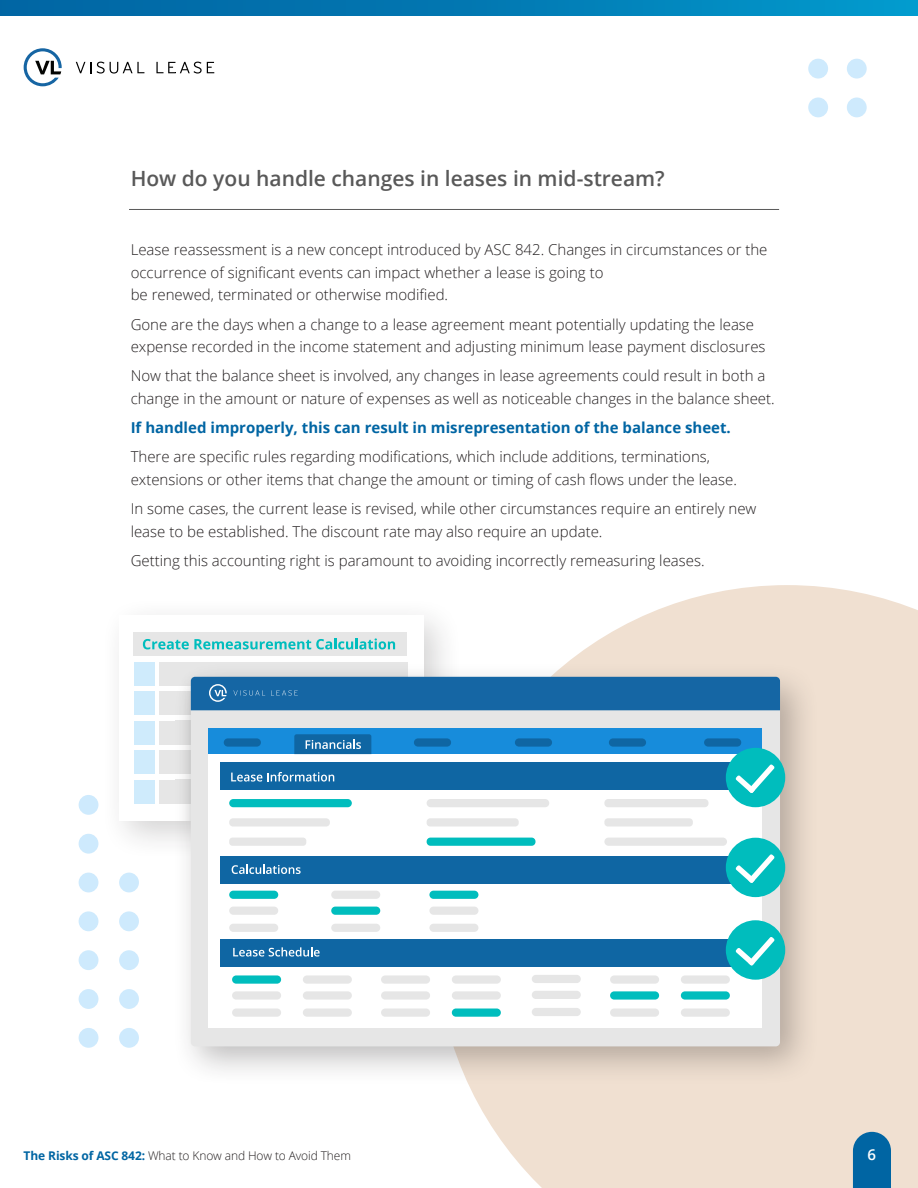
<style>
.page{position:relative;width:918px;height:1188px;background:#fff}
.page>*{position:absolute;margin:0;border:0;box-sizing:border-box;transform-origin:0 0}
.t1{font:600 21px "Open Sans";color:#595959}
.t2{font:300 15px/22.5px "Open Sans";color:#231f20}
.t3{font:700 15px "Open Sans";color:#0065a3}
.t4{font:600 15px "Open Sans";color:#fff}
.t5{font:300 12px "Open Sans";letter-spacing:-.01em;color:#231f20}
.s1{font-weight:700;color:#0065a3}
</style>
<div class="page">
<svg style="left:76px;top:62px;width:15px;height:11px"></svg>
<svg style="left:97px;top:62px;width:47px;height:12px"></svg>
<svg style="left:156px;top:62px;width:58px;height:12px"></svg>
<svg style="left:24px;top:48px;width:38px;height:38px"></svg>
<svg style="left:469px;top:585px;width:449px;height:603px;background:#f2e4d7"></svg>
<svg style="left:853px;top:1132px;width:38px;height:56px;background:#106da6"></svg>
<svg style="left:0;top:0;width:918px;height:15px;background:#017bb4"></svg>
<div style="left:100px;top:596px;width:363px;height:265px;background:#231f20;opacity:.2"></div>
<div style="left:119px;top:615px;width:304px;height:206px;background:#fff"></div>
<div style="left:133px;top:632px;width:274px;height:24px;background:#e6e6e6"></div>
<div style="left:159px;top:662px;width:248px;height:23px;background:#e6e6e6"></div>
<div style="left:159px;top:691px;width:248px;height:24px;background:#e6e6e6"></div>
<div style="left:159px;top:721px;width:248px;height:23px;background:#e6e6e6"></div>
<div style="left:159px;top:750px;width:248px;height:24px;background:#e6e6e6"></div>
<div style="left:159px;top:780px;width:248px;height:23px;background:#e6e6e6"></div>
<div style="left:134px;top:662px;width:21px;height:23px;background:#cfebfc"></div>
<div style="left:134px;top:691px;width:21px;height:24px;background:#cfebfc"></div>
<div style="left:134px;top:721px;width:21px;height:23px;background:#cfebfc"></div>
<div style="left:134px;top:750px;width:21px;height:24px;background:#cfebfc"></div>
<div style="left:134px;top:780px;width:21px;height:23px;background:#cfebfc"></div>
<svg style="left:143px;top:638px;width:252px;height:11px"></svg>
<div style="left:172px;top:661px;width:648px;height:425px;background:#231f20;opacity:.3"></div>
<div style="left:191px;top:680px;width:589px;height:366px;background:#e6e6e6;border-radius:4px"></div>
<div style="left:209px;top:728px;width:553px;height:300px;background:#fff"></div>
<div style="left:209px;top:728px;width:553px;height:26px;background:#178cdb"></div>
<div style="left:224px;top:738px;width:37px;height:9px;background:#0f66a3;border-radius:4px"></div>
<div style="left:414px;top:738px;width:37px;height:9px;background:#0f66a3;border-radius:4px"></div>
<div style="left:515px;top:738px;width:37px;height:9px;background:#0f66a3;border-radius:4px"></div>
<div style="left:609px;top:738px;width:37px;height:9px;background:#0f66a3;border-radius:4px"></div>
<div style="left:704px;top:738px;width:37px;height:9px;background:#0f66a3;border-radius:4px"></div>
<div style="left:229px;top:799px;width:123px;height:8px;background:#00bdbd;border-radius:4px"></div>
<div style="left:229px;top:818px;width:101px;height:9px;background:#e6e6e6;border-radius:4px"></div>
<div style="left:229px;top:891px;width:49px;height:8px;background:#00bdbd;border-radius:4px"></div>
<div style="left:229px;top:907px;width:49px;height:8px;background:#e6e6e6;border-radius:4px"></div>
<div style="left:229px;top:924px;width:49px;height:8px;background:#e6e6e6;border-radius:4px"></div>
<div style="left:331px;top:891px;width:49px;height:8px;background:#e6e6e6;border-radius:4px"></div>
<div style="left:331px;top:907px;width:49px;height:8px;background:#00bdbd;border-radius:4px"></div>
<div style="left:331px;top:924px;width:49px;height:8px;background:#e6e6e6;border-radius:4px"></div>
<div style="left:429px;top:891px;width:49px;height:8px;background:#00bdbd;border-radius:4px"></div>
<div style="left:429px;top:907px;width:49px;height:8px;background:#e6e6e6;border-radius:4px"></div>
<div style="left:429px;top:924px;width:49px;height:8px;background:#e6e6e6;border-radius:4px"></div>
<div style="left:229px;top:838px;width:77px;height:8px;background:#e6e6e6;border-radius:3px"></div>
<div style="left:427px;top:799px;width:122px;height:8px;background:#e6e6e6;border-radius:4px"></div>
<div style="left:427px;top:818px;width:92px;height:9px;background:#e6e6e6;border-radius:4px"></div>
<div style="left:427px;top:838px;width:109px;height:8px;background:#00bdbd;border-radius:4px"></div>
<div style="left:604px;top:799px;width:105px;height:8px;background:#e6e6e6;border-radius:4px"></div>
<div style="left:604px;top:818px;width:89px;height:9px;background:#e6e6e6;border-radius:3px"></div>
<div style="left:604px;top:838px;width:123px;height:8px;background:#e6e6e6;border-radius:4px"></div>
<svg style="left:294px;top:734px;width:77px;height:20px;background:#2a78ae"></svg>
<div style="left:221px;top:939px;width:527px;height:27px;background:#0f66a3"></div>
<div style="left:221px;top:856px;width:527px;height:27px;background:#0f66a3"></div>
<svg style="left:233px;top:947px;width:87px;height:10px"></svg>
<div style="left:221px;top:763px;width:527px;height:27px;background:#0f66a3"></div>
<svg style="left:232px;top:865px;width:69px;height:9px"></svg>
<div style="left:232px;top:975px;width:49px;height:9px;background:#00bdbd;border-radius:4px"></div>
<div style="left:232px;top:991px;width:49px;height:9px;background:#e6e6e6;border-radius:4px"></div>
<div style="left:232px;top:1009px;width:49px;height:8px;background:#e6e6e6;border-radius:4px"></div>
<div style="left:303px;top:975px;width:49px;height:9px;background:#e6e6e6;border-radius:4px"></div>
<div style="left:303px;top:991px;width:49px;height:9px;background:#e6e6e6;border-radius:4px"></div>
<div style="left:303px;top:1009px;width:49px;height:8px;background:#e6e6e6;border-radius:4px"></div>
<div style="left:381px;top:975px;width:49px;height:9px;background:#e6e6e6;border-radius:4px"></div>
<div style="left:381px;top:991px;width:49px;height:9px;background:#e6e6e6;border-radius:4px"></div>
<div style="left:381px;top:1009px;width:49px;height:8px;background:#e6e6e6;border-radius:4px"></div>
<div style="left:452px;top:975px;width:49px;height:9px;background:#e6e6e6;border-radius:4px"></div>
<div style="left:452px;top:991px;width:49px;height:9px;background:#e6e6e6;border-radius:4px"></div>
<div style="left:452px;top:1009px;width:49px;height:8px;background:#00bdbd;border-radius:4px"></div>
<div style="left:610px;top:975px;width:49px;height:9px;background:#e6e6e6;border-radius:4px"></div>
<div style="left:610px;top:991px;width:49px;height:9px;background:#00bdbd;border-radius:4px"></div>
<div style="left:610px;top:1009px;width:49px;height:8px;background:#e6e6e6;border-radius:4px"></div>
<div style="left:681px;top:975px;width:49px;height:9px;background:#e6e6e6;border-radius:4px"></div>
<div style="left:681px;top:991px;width:49px;height:9px;background:#00bdbd;border-radius:4px"></div>
<div style="left:681px;top:1009px;width:49px;height:8px;background:#e6e6e6;border-radius:4px"></div>
<div style="left:532px;top:975px;width:49px;height:8px;background:#e6e6e6;border-radius:4px"></div>
<div style="left:532px;top:991px;width:49px;height:8px;background:#e6e6e6;border-radius:4px"></div>
<div style="left:532px;top:1008px;width:49px;height:8px;background:#e6e6e6;border-radius:4px"></div>
<svg style="left:231px;top:772px;width:103px;height:10px"></svg>
<div style="left:726px;top:748px;width:59px;height:59px;background:#00bdbd;border-radius:50%"></div>
<svg style="left:736px;top:764px;width:39px;height:29px"></svg>
<div style="left:726px;top:838px;width:59px;height:59px;background:#00bdbd;border-radius:50%"></div>
<svg style="left:736px;top:854px;width:39px;height:29px"></svg>
<div style="left:726px;top:920px;width:59px;height:60px;background:#00bdbd;border-radius:50%"></div>
<svg style="left:736px;top:937px;width:39px;height:29px"></svg>
<div style="left:191px;top:677px;width:589px;height:33px;background:#1566a4"></div>
<div style="left:79px;top:795px;width:19px;height:20px;background:#ceeafd;border-radius:50%"></div>
<div style="left:79px;top:834px;width:19px;height:20px;background:#ceeafd;border-radius:50%"></div>
<div style="left:79px;top:873px;width:19px;height:19px;background:#ceeafd;border-radius:50%"></div>
<div style="left:79px;top:911px;width:19px;height:20px;background:#ceeafd;border-radius:50%"></div>
<div style="left:79px;top:950px;width:19px;height:20px;background:#ceeafd;border-radius:50%"></div>
<div style="left:79px;top:989px;width:19px;height:20px;background:#ceeafd;border-radius:50%"></div>
<div style="left:79px;top:1028px;width:19px;height:20px;background:#ceeafd;border-radius:50%"></div>
<div style="left:119px;top:873px;width:20px;height:19px;background:#ceeafd;border-radius:50%"></div>
<div style="left:119px;top:911px;width:20px;height:20px;background:#ceeafd;border-radius:50%"></div>
<div style="left:119px;top:950px;width:20px;height:20px;background:#ceeafd;border-radius:50%"></div>
<div style="left:119px;top:989px;width:20px;height:20px;background:#ceeafd;border-radius:50%"></div>
<div style="left:119px;top:1028px;width:20px;height:20px;background:#ceeafd;border-radius:50%"></div>
<div style="left:808px;top:59px;width:20px;height:20px;background:#ceeafd;border-radius:50%"></div>
<div style="left:808px;top:98px;width:20px;height:19px;background:#ceeafd;border-radius:50%"></div>
<div style="left:847px;top:59px;width:20px;height:20px;background:#ceeafd;border-radius:50%"></div>
<div style="left:847px;top:98px;width:20px;height:19px;background:#ceeafd;border-radius:50%"></div>
<hr style="left:129px;top:209px;width:650px;height:1px;background:#595959">
<p class="t1" style="left:131px;top:164px;width:536px">How do you handle changes in leases in mid-stream?</p>
<p class="t2" style="left:131px;top:238px;width:638px">Lease reassessment is a new concept introduced by ASC 842. Changes in circumstances or the occurrence of significant events can impact whether a lease is going to<br>be renewed, terminated or otherwise modified.</p>
<p class="t2" style="left:131px;top:313px;width:636px">Gone are the days when a change to a lease agreement meant potentially updating the lease expense recorded in the income statement and adjusting minimum lease payment disclosures</p>
<p class="t2" style="left:131px;top:364px;width:646px">Now that the balance sheet is involved, any changes in lease agreements could result in both a change in the amount or nature of expenses as well as noticeable changes in the balance sheet.</p>
<p class="t3" style="left:131px;top:417px;width:602px">If handled improperly, this can result in misrepresentation of the balance sheet.</p>
<p class="t2" style="left:131px;top:445px;width:608px">There are specific rules regarding modifications, which include additions, terminations, extensions or other items that change the amount or timing of cash flows under the lease.</p>
<p class="t2" style="left:131px;top:497px;width:627px">In some cases, the current lease is revised, while other circumstances require an entirely new lease to be established. The discount rate may also require an update.</p>
<p class="t2" style="left:131px;top:549px;width:575px">Getting this accounting right is paramount to avoiding incorrectly remeasuring leases.</p>
<p class="t5" style="left:24px;top:1147px;width:329px"><span class="s1">The Risks of ASC 842:</span> What to Know and How to Avoid Them</p>
<p class="t4" style="left:867px;top:1144px;width:10px">6</p>
</div>
